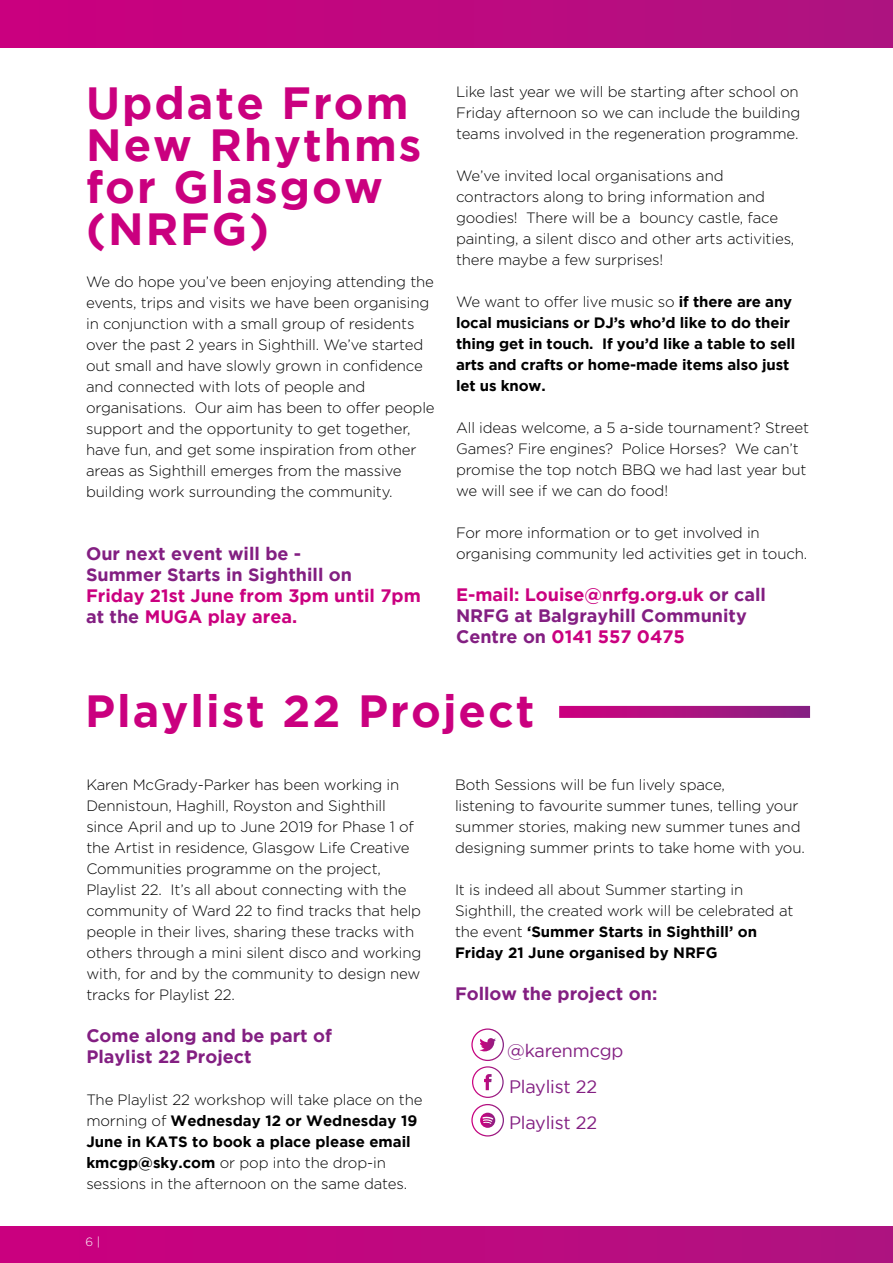
<style>
.page{position:relative;width:893px;height:1263px;background:#fff}
.page>*{position:absolute;margin:0;border:0;box-sizing:border-box;transform-origin:0 0}
.t1{font:700 45px/42px "Gotham";letter-spacing:.045em;color:#ca007f}
.t2{font:700 18px/21px "Gotham";color:#831f82}
.t3{font:700 18px/21px "Gotham";color:#ca007f}
.t4{font:18px/36px "Gotham";letter-spacing:-.01em;color:#831f82}
.t5{font:300 15px/21px "Gotham";letter-spacing:-.01em;color:#000}
.t6{font:700 15px/21px "Gotham";letter-spacing:-.01em;color:#000}
.t7{font:300 12px "Gotham";color:#fff}
.s1{color:#831f82}
.s2{font-weight:300}
.s3{color:#ca007f}
.s4{font-weight:700}
</style>
<div class="page">
<div style="left:0;top:1227px;width:893px;height:36px;background:linear-gradient(to right,#cc007f,#af1380)"></div>
<div style="left:0;top:0;width:893px;height:47px;background:linear-gradient(to right,#cc007f,#ae1480)"></div>
<svg style="left:559px;top:706px;width:251px;height:12px"></svg>
<svg style="left:471px;top:1028px;width:33px;height:70px"></svg>
<svg style="left:471px;top:1104px;width:33px;height:32px"></svg>
<h1 class="t1" style="left:86px;top:81px;width:337px">Update From<br>New Rhythms for Glasgow (NRFG)</h1>
<p class="t5" style="left:86px;top:271px;width:350px">We do hope you’ve been enjoying attending the events, trips and visits we have been organising in conjunction with a small group of residents over the past 2 years in Sighthill. We’ve started out small and have slowly grown in confidence and connected with lots of people and organisations. Our aim has been to offer people support and the opportunity to get together, have fun, and get some inspiration from other areas as Sighthill emerges from the massive building work surrounding the community.</p>
<p class="t2" style="left:86px;top:542px;width:267px">Our next event will be -<br>Summer Starts in Sighthill on</p>
<p class="t3" style="left:86px;top:584px;width:336px">Friday 21st June from 3pm until 7pm <span class="s1">at the</span> MUGA play area.</p>
<p class="t5" style="left:456px;top:81px;width:346px;text-align:justify">Like last year we will be starting after school on Friday afternoon so we can include the building teams involved in the regeneration programme.</p>
<p class="t5" style="left:456px;top:165px;width:340px">We’ve invited local organisations and contractors along to bring information and goodies! There will be a bouncy castle, face painting, a silent disco and other arts activities, there maybe a few surprises!</p>
<p class="t6" style="left:456px;top:291px;width:341px"><span class="s2">We want to offer live music so</span> if there are any local musicians or DJ’s who’d like to do their thing get in touch. If you’d like a table to sell arts and crafts or home-made items also just let us know.</p>
<p class="t5" style="left:456px;top:417px;width:354px">All ideas welcome, a 5 a-side tournament? Street Games? Fire engines? Police Horses? We can’t promise the top notch BBQ we had last year but we will see if we can do food!</p>
<p class="t5" style="left:456px;top:522px;width:353px">For more information or to get involved in organising community led activities get in touch.</p>
<p class="t2" style="left:456px;top:583px;width:311px"><span class="s3">E-mail: Louise@nrfg.org.uk</span> or call<br>NRFG at Balgrayhill Community<br>Centre on <span class="s3">0141 557 0475</span></p>
<h1 class="t1" style="left:85px;top:689px;width:451px">Playlist 22 Project</h1>
<p class="t5" style="left:86px;top:773px;width:336px">Karen McGrady-Parker has been working in Dennistoun, Haghill, Royston and Sighthill since April and up to June 2019 for Phase 1 of the Artist in residence, Glasgow Life Creative Communities programme on the project, Playlist 22. It’s all about connecting with the community of Ward 22 to find tracks that help people in their lives, sharing these tracks with others through a mini silent disco and working with, for and by the community to design new tracks for Playlist 22.</p>
<p class="t2" style="left:86px;top:1024px;width:247px">Come along and be part of<br>Playlist 22 Project</p>
<p class="t5" style="left:86px;top:1089px;width:338px">The Playlist 22 workshop will take place on the morning of <span class="s4">Wednesday 12 or Wednesday 19<br>June in KATS to book a place please email kmcgp@sky.com</span> or pop into the drop-in sessions in the afternoon on the same dates.</p>
<p class="t7" style="left:86px;top:1235px;width:16px">6 |</p>
<p class="t5" style="left:455px;top:773px;width:351px">Both Sessions will be fun lively space,<br>listening to favourite summer tunes, telling your summer stories, making new summer tunes and designing summer prints to take home with you.</p>
<p class="t5" style="left:455px;top:878px;width:340px">It is indeed all about Summer starting in Sighthill, the created work will be celebrated at the event <span class="s4">‘Summer Starts in Sighthill’ on Friday 21 June organised by NRFG</span></p>
<p class="t2" style="left:455px;top:983px;width:204px">Follow the project on:</p>
<p class="t4" style="left:507px;top:1032px;width:118px">@karenmcgp<br>Playlist 22<br>Playlist 22</p>
</div>
